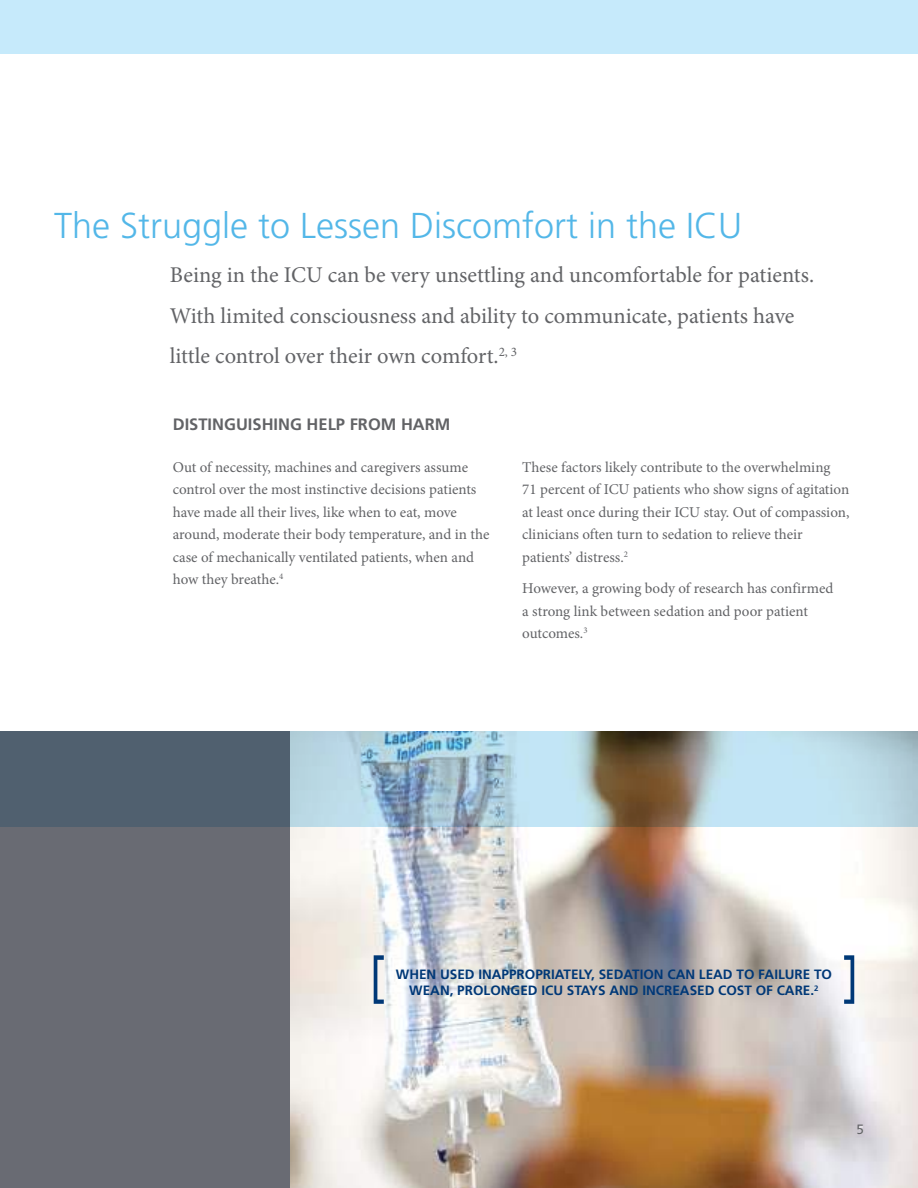
<style>
.page{position:relative;width:918px;height:1188px;background:#fff}
.page>*{position:absolute;margin:0;border:0;box-sizing:border-box;transform-origin:0 0}
.t1{font:300 36px "Frutiger LT Std";color:#53b7e8}
.t2{font:22.5px/40.5px "Minion Pro";color:#626366}
.t3{font:700 16.5px "Frutiger LT Std";color:#626366}
.t4{font:15px/22.5px "Minion Pro";letter-spacing:.005em;color:#626366}
.t5{font:700 13.5px/16.2px "Frutiger LT Std";color:#003877;text-align:center}
.t6{font:13.5px "Frutiger LT Std";color:#626366}
.t7{font:12px "Minion Pro";color:#696b73}
</style>
<div class="page">
<div style="left:0;top:731px;width:308px;height:457px;background:#696b73"></div>
<div style="left:0;top:0;width:918px;height:54px;background:#c6eafb"></div>
<img style="left:291px;top:826px;width:627px;height:362px">
<svg style="left:1px;top:731px;width:917px;height:95px;background:#8a9fa9"></svg>
<svg style="left:844px;top:955px;width:10px;height:49px"></svg>
<svg style="left:374px;top:955px;width:10px;height:49px"></svg>
<img style="left:0;top:0;width:1px;height:1188px">
<h1 class="t1" style="left:54px;top:210px;width:690px">The Struggle to Lessen Discomfort in the ICU</h1>
<h2 class="t2" style="left:170px;top:257px;width:646px">Being in the ICU can be very unsettling and uncomfortable for patients.<br>With limited consciousness and ability to communicate, patients have little control over their own comfort.<sup>2,</sup> <sup>3</sup></h2>
<p class="t3" style="left:173px;top:418px;width:279px">DISTINGUISHING HELP FROM HARM</p>
<p class="t4" style="left:173px;top:457px;width:318px">Out of necessity, machines and caregivers assume control over the most instinctive decisions patients have made all their lives, like when to eat, move around, moderate their body temperature, and in the case of mechanically ventilated patients, when and how they breathe.<sup>4</sup></p>
<p class="t4" style="left:522px;top:457px;width:329px">These factors likely contribute to the overwhelming<br>71 percent of ICU patients who show signs of agitation at least once during their ICU stay. Out of compassion, clinicians often turn to sedation to relieve their patients’ distress.<sup>2</sup></p>
<p class="t4" style="left:522px;top:579px;width:313px">However, a growing body of research has confirmed a strong link between sedation and poor patient outcomes.<sup>3</sup></p>
<p class="t5" style="left:396px;top:967px;width:438px">WHEN USED INAPPROPRIATELY, SEDATION CAN LEAD TO FAILURE TO<br>WEAN, PROLONGED ICU STAYS AND INCREASED COST OF CARE.<sup>2</sup></p>
<p class="t6" style="left:856px;top:1124px;width:9px">5</p>
<p class="t7" style="left:858px;top:1125px;width:7px">5</p>
</div>
